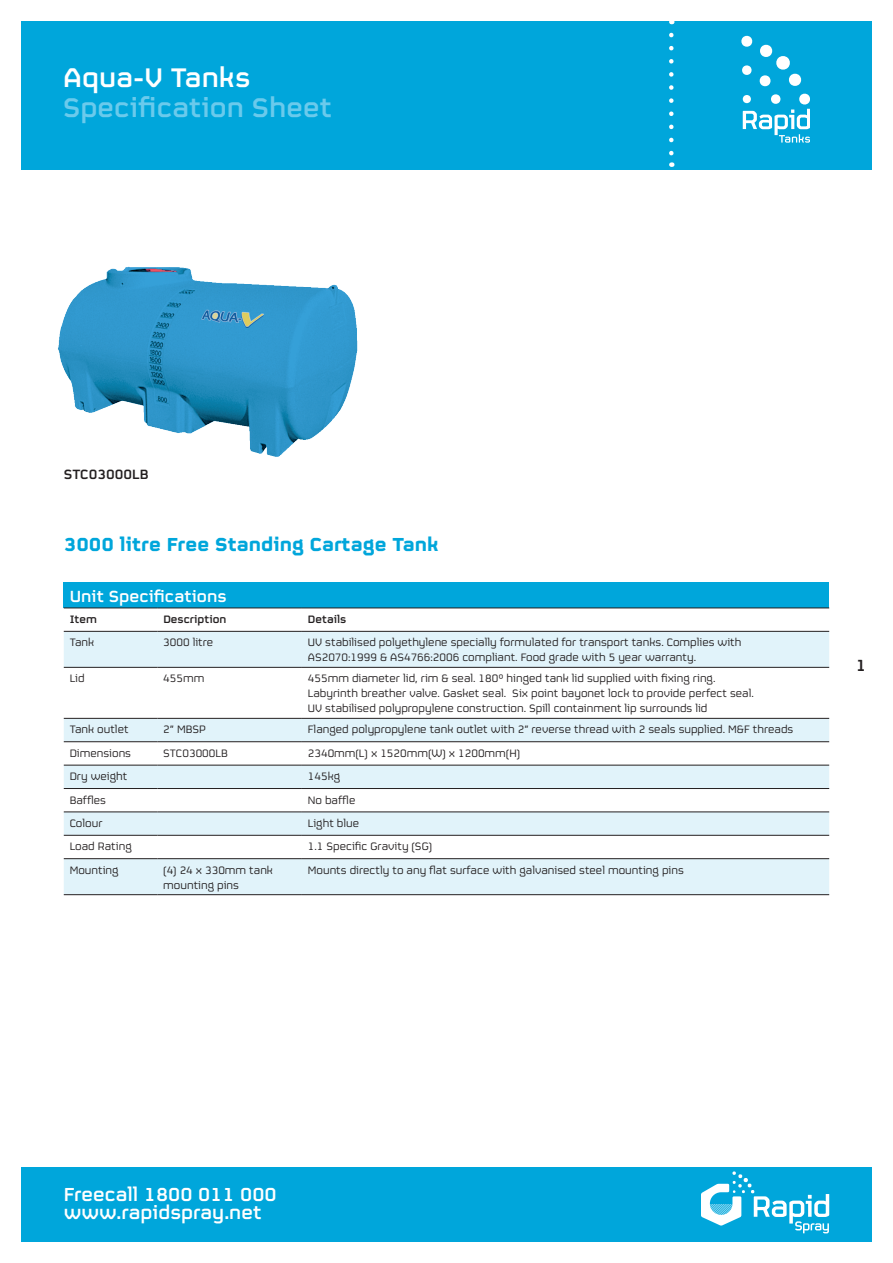
<style>
.page{position:relative;width:893px;height:1263px;background:#fff}
.page>*{position:absolute;margin:0;border:0;box-sizing:border-box;transform-origin:0 0}
.t1{font:500 30px "FS Sinclair";color:#6acaec}
.t2{font:500 30px "FS Sinclair";color:#fff}
.t3{font:500 21px/18px "FS Sinclair";color:#fff}
.t4{font:700 21px "FS Sinclair";color:#00a6db}
.t5{font:500 18px "FS Sinclair";color:#fff}
.t6{font:500 18px "FS Sinclair";color:#231f20}
.t7{font:500 15px "FS Sinclair";color:#231f20}
.t8{font:12px/15px "FS Sinclair";color:#231f20}
.t9{font:500 12px "FS Sinclair";color:#231f20}
</style>
<div class="page">
<div style="left:21px;top:1167px;width:851px;height:75px;background:#00a6db"></div>
<svg style="left:701px;top:1171px;width:128px;height:62px"></svg>
<div style="left:21px;top:21px;width:851px;height:149px;background:#00a6db"></div>
<svg style="left:742px;top:65px;width:10px;height:10px"></svg>
<svg style="left:741px;top:36px;width:12px;height:11px"></svg>
<svg style="left:759px;top:44px;width:43px;height:43px"></svg>
<svg style="left:742px;top:93px;width:67px;height:50px"></svg>
<img style="left:58px;top:266px;width:300px;height:191px">
<div style="left:64px;top:582px;width:765px;height:26px;background:#00a6db"></div>
<div style="left:64px;top:632px;width:765px;height:262px;background:#e1f3fa"></div>
<svg style="left:64px;top:668px;width:765px;height:190px"></svg>
<div style="left:64px;top:788px;width:93px;height:24px;background:#fff"></div>
<hr style="left:64px;top:608px;width:93px;height:1px;background:#231f20">
<hr style="left:157px;top:608px;width:145px;height:1px;background:#231f20">
<hr style="left:302px;top:608px;width:527px;height:1px;background:#231f20">
<hr style="left:157px;top:631px;width:145px;height:1px;background:#231f20">
<hr style="left:302px;top:631px;width:527px;height:1px;background:#231f20">
<hr style="left:157px;top:667px;width:145px;height:1px;background:#231f20">
<hr style="left:302px;top:667px;width:527px;height:1px;background:#231f20">
<hr style="left:64px;top:718px;width:93px;height:1px;background:#231f20">
<hr style="left:157px;top:718px;width:145px;height:1px;background:#231f20">
<hr style="left:302px;top:718px;width:527px;height:1px;background:#231f20">
<hr style="left:64px;top:741px;width:93px;height:1px;background:#231f20">
<hr style="left:157px;top:741px;width:145px;height:1px;background:#231f20">
<hr style="left:302px;top:741px;width:527px;height:1px;background:#231f20">
<hr style="left:64px;top:765px;width:93px;height:1px;background:#231f20">
<hr style="left:157px;top:765px;width:145px;height:1px;background:#231f20">
<hr style="left:302px;top:765px;width:527px;height:1px;background:#231f20">
<hr style="left:64px;top:788px;width:93px;height:1px;background:#231f20">
<hr style="left:157px;top:788px;width:145px;height:1px;background:#231f20">
<hr style="left:302px;top:788px;width:527px;height:1px;background:#231f20">
<hr style="left:157px;top:812px;width:145px;height:1px;background:#231f20">
<hr style="left:302px;top:812px;width:527px;height:1px;background:#231f20">
<hr style="left:157px;top:835px;width:145px;height:1px;background:#231f20">
<hr style="left:302px;top:835px;width:527px;height:1px;background:#231f20">
<hr style="left:157px;top:858px;width:145px;height:1px;background:#231f20">
<hr style="left:302px;top:858px;width:527px;height:1px;background:#231f20">
<hr style="left:157px;top:894px;width:145px;height:1px;background:#231f20">
<hr style="left:302px;top:894px;width:527px;height:1px;background:#231f20">
<hr style="left:64px;top:812px;width:93px;height:1px;background:#231f20">
<hr style="left:64px;top:835px;width:93px;height:1px;background:#231f20">
<hr style="left:64px;top:858px;width:93px;height:1px;background:#231f20">
<hr style="left:64px;top:894px;width:93px;height:1px;background:#231f20">
<hr style="left:64px;top:667px;width:93px;height:1px;background:#231f20">
<hr style="left:64px;top:631px;width:93px;height:1px;background:#231f20">
<svg style="left:669px;top:35px;width:5px;height:132px"></svg>
<h1 class="t2" style="left:63px;top:54px;width:189px">Aqua-V Tanks</h1>
<h1 class="t1" style="left:63px;top:84px;width:270px">Specification Sheet</h1>
<p class="t7" style="left:64px;top:462px;width:87px">STC03000LB</p>
<h2 class="t4" style="left:64px;top:526px;width:376px">3000 litre Free Standing Cartage Tank</h2>
<h3 class="t5" style="left:70px;top:582px;width:158px">Unit Specifications</h3>
<p class="t9" style="left:70px;top:610px;width:29px">Item</p>
<p class="t9" style="left:163px;top:610px;width:65px">Description</p>
<p class="t9" style="left:308px;top:610px;width:40px">Details</p>
<p class="t8" style="left:70px;top:634px;width:26px">Tank</p>
<p class="t8" style="left:163px;top:634px;width:52px">3000 litre</p>
<p class="t8" style="left:308px;top:634px;width:435px">UV stabilised polyethylene specially formulated for transport tanks. Complies with<br>AS2070:1999 &amp; AS4766:2006 compliant. Food grade with 5 year warranty.</p>
<p class="t8" style="left:70px;top:670px;width:16px">Lid</p>
<p class="t8" style="left:163px;top:670px;width:43px">455mm</p>
<p class="t8" style="left:308px;top:670px;width:447px">455mm diameter lid, rim &amp; seal. 180º hinged tank lid supplied with fixing ring.<br>Labyrinth breather valve. Gasket seal. Six point bayonet lock to provide perfect seal.<br>UV stabilised polypropylene construction. Spill containment lip surrounds lid</p>
<p class="t8" style="left:70px;top:721px;width:60px">Tank outlet</p>
<p class="t8" style="left:163px;top:721px;width:44px">2” MBSP</p>
<p class="t8" style="left:308px;top:721px;width:487px">Flanged polypropylene tank outlet with 2” reverse thread with 2 seals supplied. M&amp;F threads</p>
<p class="t8" style="left:70px;top:744px;width:63px">Dimensions</p>
<p class="t8" style="left:163px;top:744px;width:66px">STC03000LB</p>
<p class="t8" style="left:308px;top:744px;width:214px">2340mm(L) x 1520mm(W) x 1200mm(H)</p>
<p class="t8" style="left:70px;top:768px;width:59px">Dry weight</p>
<p class="t8" style="left:308px;top:768px;width:34px">145kg</p>
<p class="t8" style="left:70px;top:791px;width:38px">Baffles</p>
<p class="t8" style="left:308px;top:791px;width:49px">No baffle</p>
<p class="t8" style="left:70px;top:815px;width:34px">Colour</p>
<p class="t8" style="left:308px;top:815px;width:53px">Light blue</p>
<p class="t8" style="left:70px;top:838px;width:64px">Load Rating</p>
<p class="t8" style="left:308px;top:838px;width:126px">1.1 Specific Gravity (SG)</p>
<p class="t8" style="left:70px;top:861px;width:50px">Mounting</p>
<p class="t8" style="left:163px;top:861px;width:111px">(4) 24 x 330mm tank mounting pins</p>
<p class="t8" style="left:308px;top:861px;width:378px">Mounts directly to any flat surface with galvanised steel mounting pins</p>
<h3 class="t6" style="left:856px;top:651px;width:12px">1</h3>
<h2 class="t3" style="left:64px;top:1183px;width:214px">Freecall 1800 011 000 www.rapidspray.net</h2>
</div>
